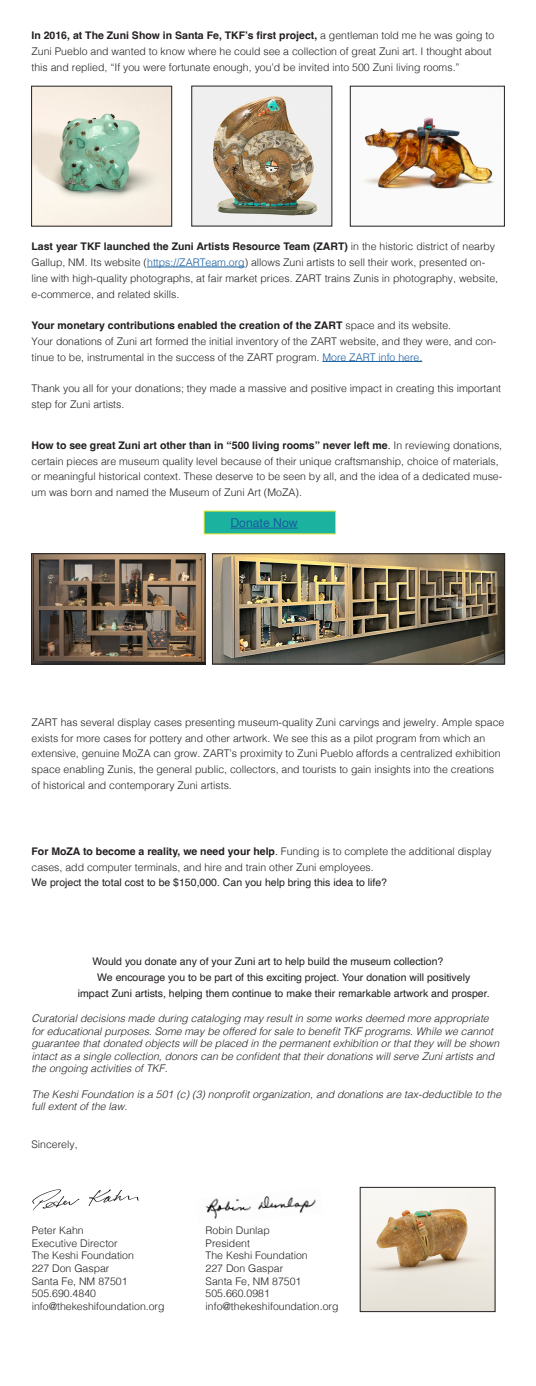
<style>
.page{position:relative;width:536px;height:1386px;background:#fff}
.page>*{position:absolute;margin:0;border:0;box-sizing:border-box;transform-origin:0 0}
.t1{font:12.25px "Helvetica";color:#175d9e}
.t2{font:300 10.5px/15.8px "Helvetica";color:#231f20}
.t3{font:italic 300 10.5px/12.6px "Helvetica";color:#231f20}
.t4{font:10.5px "Helvetica";color:#231f20}
.t5{font:700 10.5px "Helvetica";color:#231f20}
.s1{font-weight:700}
.s2{color:#175d9e}
.s3{font-weight:300}
.s4{font-weight:400}
</style>
<div class="page">
<hr style="left:147px;top:267px;width:97px;height:1px;background:#175d9e">
<hr style="left:322px;top:361px;width:100px;height:1px;background:#175d9e">
<img style="left:214px;top:556px;width:288px;height:106px">
<div style="left:212px;top:554px;width:292px;height:110px;border:1px solid #231f20"></div>
<img style="left:34px;top:556px;width:169px;height:106px">
<div style="left:32px;top:554px;width:173px;height:110px;border:1px solid #231f20"></div>
<img style="left:363px;top:117px;width:131px;height:73px">
<img style="left:33px;top:88px;width:137px;height:136px">
<div style="left:31px;top:86px;width:141px;height:140px;border:1px solid #231f20"></div>
<img style="left:193px;top:88px;width:137px;height:136px">
<div style="left:204px;top:511px;width:131px;height:23px;background:#1cb2a0;border:1px solid #d4e11d"></div>
<hr style="left:230px;top:528px;width:68px;height:1px;background:#175d9e">
<img style="left:205px;top:1196px;width:111px;height:24px">
<img style="left:362px;top:1189px;width:131px;height:121px">
<div style="left:360px;top:1187px;width:135px;height:125px;border:1px solid #231f20"></div>
<img style="left:32px;top:1189px;width:107px;height:22px">
<p class="t2" style="left:32px;top:27px;width:464px"><span class="s1">In 2016, at The Zuni Show in Santa Fe, TKF’s first project,</span> a gentleman told me he was going to<br>Zuni Pueblo and wanted to know where he could see a collection of great Zuni art. I thought about this and replied, “If you were fortunate enough, you’d be invited into 500 Zuni living rooms.”</p>
<p class="t2" style="left:32px;top:238px;width:468px"><span class="s1">Last year TKF launched the Zuni Artists Resource Team (ZART)</span> in the historic district of nearby Gallup, NM. Its website (<span class="s2">https://ZARTeam.org</span>) allows Zuni artists to sell their work, presented on&shy;line with high-quality photographs, at fair market prices. ZART trains Zunis in photography, website, e-commerce, and related skills.</p>
<p class="t5" style="left:32px;top:319px;width:421px">Your monetary contributions enabled the creation of the ZART <span class="s3">space and its website.</span></p>
<p class="t2" style="left:32px;top:333px;width:466px">Your donations of Zuni art formed the initial inventory of the ZART website, and they were, and con&shy;tinue to be, instrumental in the success of the ZART program. <span class="s2">More ZART info here.</span></p>
<p class="t2" style="left:32px;top:380px;width:471px">Thank you all for your donations; they made a massive and positive impact in creating this important step for Zuni artists.</p>
<p class="t5" style="left:32px;top:439px;width:472px">How to see great Zuni art other than in “500 living rooms” never left me<span class="s4">.</span> <span class="s3">In reviewing donations,</span></p>
<p class="t2" style="left:32px;top:452px;width:472px">certain pieces are museum quality level because of their unique craftsmanship, choice of materials, or meaningful historical context. These deserve to be seen by all, and the idea of a dedicated muse&shy;um was born and named the Museum of Zuni Art (MoZA).</p>
<p class="t1" style="left:230px;top:513px;width:69px">Donate Now</p>
<p class="t2" style="left:32px;top:714px;width:474px">ZART has several display cases presenting museum-quality Zuni carvings and jewelry. Ample space exists for more cases for pottery and other artwork. We see this as a pilot program from which an extensive, genuine MoZA can grow. ZART’s proximity to Zuni Pueblo affords a centralized exhibition space enabling Zunis, the general public, collectors, and tourists to gain insights into the creations of historical and contemporary Zuni artists.</p>
<p class="t2" style="left:32px;top:843px;width:461px"><span class="s1">For MoZA to become a reality, we need your help</span><span class="s4">.</span> Funding is to complete the additional display</p>
<p class="t2" style="left:32px;top:858px;width:343px">cases, add computer terminals, and hire and train other Zuni employees.</p>
<p class="t4" style="left:32px;top:875px;width:357px">We project the total cost to be $150,000. Can you help bring this idea to life?</p>
<p class="t4" style="left:92px;top:953px;width:352px">Would you donate any of your Zuni art to help build the museum collection?</p>
<p class="t4" style="left:97px;top:969px;width:374px">We encourage you to be part of this exciting project. Your donation will positively</p>
<p class="t4" style="left:78px;top:985px;width:413px">impact Zuni artists, helping them continue to make their remarkable artwork and prosper.</p>
<p class="t3" style="left:32px;top:1011px;width:458px">Curatorial decisions made during cataloging may result in some works deemed more appropriate</p>
<p class="t3" style="left:32px;top:1024px;width:469px">for educational purposes. Some may be offered for sale to benefit TKF programs. While we cannot guarantee that donated objects will be placed in the permanent exhibition or that they will be shown intact as a single collection, donors can be confident that their donations will serve Zuni artists and the ongoing activities of TKF.</p>
<p class="t3" style="left:32px;top:1087px;width:471px">The Keshi Foundation is a 501 (c) (3) nonprofit organization, and donations are tax-deductible to the full extent of the law.</p>
<p class="t2" style="left:32px;top:1136px;width:48px">Sincerely,</p>
<p class="t2" style="left:32px;top:1222px;width:53px">Peter Kahn</p>
<p class="t2" style="left:32px;top:1235px;width:87px">Executive Director</p>
<p class="t2" style="left:32px;top:1247px;width:104px">The Keshi Foundation</p>
<p class="t2" style="left:32px;top:1260px;width:79px">227 Don Gaspar</p>
<p class="t2" style="left:32px;top:1272px;width:97px">Santa Fe, NM 87501</p>
<p class="t2" style="left:32px;top:1285px;width:66px">505.690.4840</p>
<p class="t2" style="left:32px;top:1298px;width:134px">info@thekeshifoundation.org</p>
<p class="t2" style="left:205px;top:1222px;width:66px">Robin Dunlap</p>
<p class="t2" style="left:205px;top:1235px;width:46px">President</p>
<p class="t2" style="left:205px;top:1247px;width:104px">The Keshi Foundation</p>
<p class="t2" style="left:205px;top:1260px;width:79px">227 Don Gaspar</p>
<p class="t2" style="left:205px;top:1272px;width:97px">Santa Fe, NM 87501</p>
<p class="t2" style="left:205px;top:1285px;width:66px">505.660.0981</p>
<p class="t2" style="left:205px;top:1298px;width:134px">info@thekeshifoundation.org</p>
</div>
